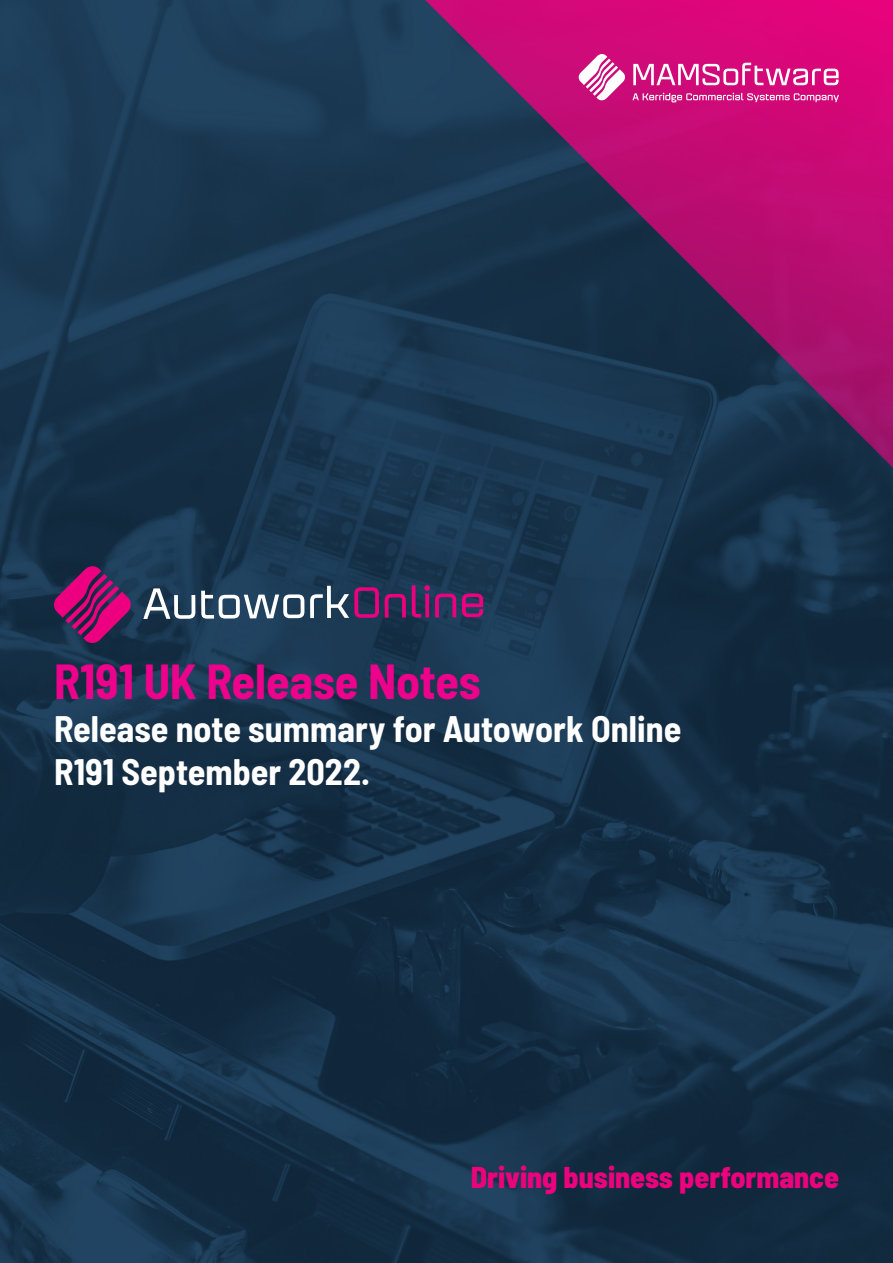
<style>
.page{position:relative;width:893px;height:1263px;background:#fff}
.page>*{position:absolute;margin:0;border:0;box-sizing:border-box;transform-origin:0 0}
.t1{font:700 semi-condensed 48px "Barlow";color:#ed028c}
.t2{font:700 semi-condensed 36px/43.2px "Barlow";color:#fff}
.t3{font:800 semi-condensed 30px "Barlow";color:#ed027e}
</style>
<div class="page">
<img style="left:0;top:0;width:893px;height:1263px">
<svg style="left:412px;top:0;width:481px;height:480px;background:#66225f"></svg>
<svg style="left:578px;top:53px;width:48px;height:48px"></svg>
<svg style="left:633px;top:63px;width:206px;height:22px"></svg>
<svg style="left:632px;top:93px;width:207px;height:9px;background:#dc519e"></svg>
<svg style="left:53px;top:565px;width:79px;height:79px;background:#701d60"></svg>
<svg style="left:143px;top:588px;width:52px;height:31px"></svg>
<svg style="left:201px;top:591px;width:103px;height:28px"></svg>
<svg style="left:310px;top:586px;width:69px;height:32px;background:#5f5175"></svg>
<svg style="left:385px;top:594px;width:21px;height:24px"></svg>
<svg style="left:412px;top:585px;width:44px;height:32px"></svg>
<svg style="left:462px;top:593px;width:21px;height:24px"></svg>
<p class="t1" style="left:54px;top:647px;width:428px">R191 UK Release Notes</p>
<p class="t2" style="left:54px;top:705px;width:629px">Release note summary for Autowork Online<br>R191 September 2022.</p>
<p class="t3" style="left:471px;top:1155px;width:370px">Driving business performance</p>
</div>
